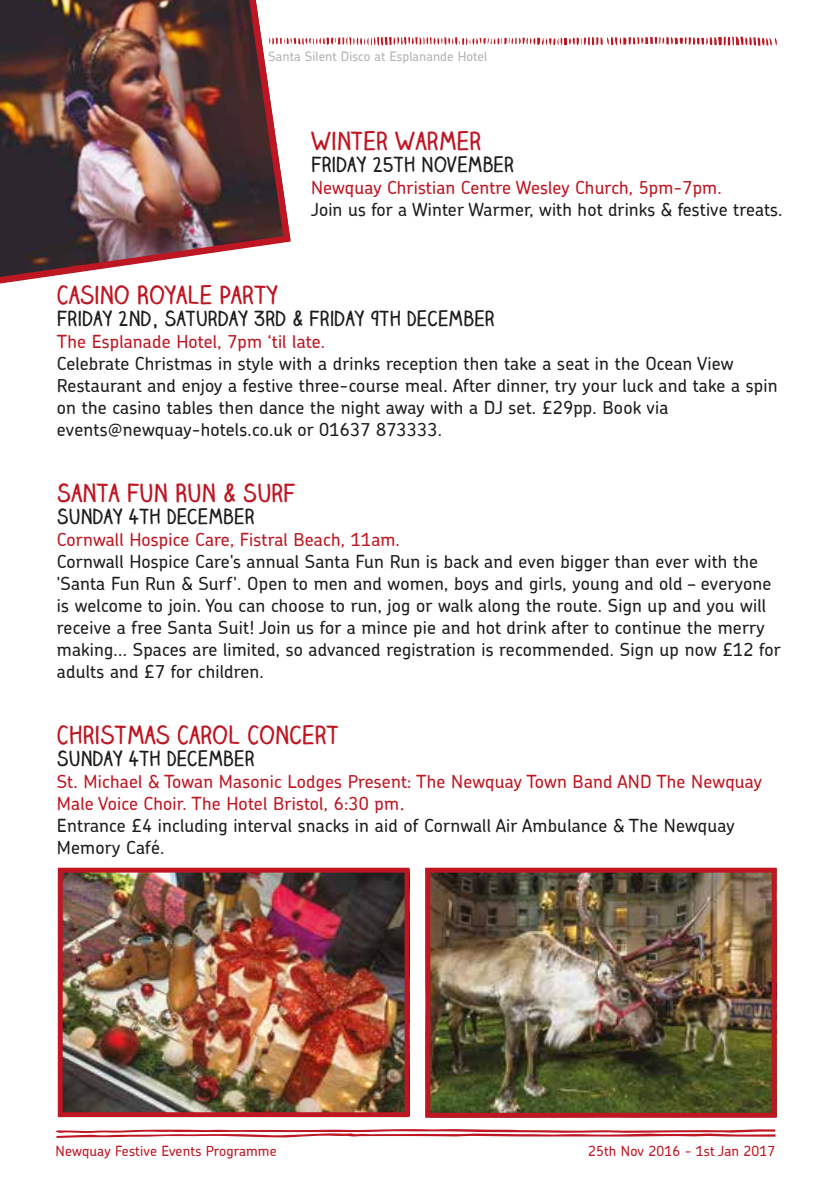
<style>
.page{position:relative;width:840px;height:1191px;background:#fff}
.page>*{position:absolute;margin:0;border:0;box-sizing:border-box;transform-origin:0 0}
.t1{font:700 24px "Claire Hand";letter-spacing:.01em;color:#be1622}
.t2{font:700 20px "Claire Hand";letter-spacing:.01em;color:#1d1d1b}
.t3{font:500 18px/22px "Chevin";letter-spacing:.01em;color:#1d1d1b}
.t4{font:500 18px/22px "Chevin";letter-spacing:.01em;color:#be1622}
.t5{font:500 14px "Chevin";letter-spacing:.01em;color:#be1622}
.t6{font:500 13px "Chevin";letter-spacing:.01em;color:#b3b2b2}
.s1{font-family:"Claire Hand";font-weight:700;font-size:20px}
.s2{color:#1d1d1b}
</style>
<div class="page">
<svg style="left:290px;top:36px;width:487px;height:10px"></svg>
<svg style="left:56px;top:1129px;width:720px;height:9px"></svg>
<img style="left:0;top:0;width:290px;height:284px">
<img style="left:58px;top:867px;width:351px;height:250px">
<img style="left:425px;top:867px;width:351px;height:250px">
<p class="t6" style="left:268px;top:48px;width:220px">Santa Silent Disco at Esplanande Hotel</p>
<h1 class="t1" style="left:311px;top:124px;width:172px">WINTER WARMER</h1>
<p class="t2" style="left:311px;top:150px;width:204px">FRIDAY 25TH NOVEMBER</p>
<p class="t4" style="left:311px;top:176px;width:412px">Newquay Christian Centre Wesley Church, 5pm-7pm.</p>
<p class="t3" style="left:311px;top:198px;width:473px">Join us for a Winter Warmer, with hot drinks &amp; festive treats.</p>
<h1 class="t1" style="left:57px;top:278px;width:222px">CASINO ROYALE PARTY</h1>
<p class="t2" style="left:57px;top:304px;width:439px">FRIDAY 2ND, SATURDAY 3RD &amp; FRIDAY 9TH DECEMBER</p>
<p class="t4" style="left:57px;top:330px;width:270px">The Esplanade Hotel, 7pm ‘til late.</p>
<p class="t3" style="left:57px;top:352px;width:722px">Celebrate Christmas in style with a drinks reception then take a seat in the Ocean View Restaurant and enjoy a festive three-course meal. After dinner, try your luck and take a spin on the casino tables then dance the night away with a DJ set. £29pp. Book via events@newquay-hotels.co.uk or 01637 873333.</p>
<h1 class="t1" style="left:57px;top:476px;width:240px">SANTA FUN RUN &amp; SURF</h1>
<p class="t2" style="left:57px;top:502px;width:199px">SUNDAY 4TH DECEMBER</p>
<p class="t4" style="left:57px;top:528px;width:344px">Cornwall Hospice Care, Fistral Beach, 11am.</p>
<p class="t3" style="left:57px;top:550px;width:725px">Cornwall Hospice Care's annual Santa Fun Run is back and even bigger than ever with the 'Santa Fun Run &amp; Surf'. Open to men and women, boys and girls, young and old – everyone is welcome to join. You can choose to run, jog or walk along the route. Sign up and you will receive a free Santa Suit! Join us for a mince pie and hot drink after to continue the merry making... Spaces are limited, so advanced registration is recommended. Sign up now £12 for adults and £7 for children.</p>
<h1 class="t1" style="left:57px;top:718px;width:283px">CHRISTMAS CAROL CONCERT</h1>
<p class="t2" style="left:57px;top:744px;width:199px">SUNDAY 4TH DECEMBER</p>
<p class="t4" style="left:57px;top:770px;width:706px">St. Michael &amp; Towan Masonic Lodges Present: The Newquay Town Band AND The Newquay Male Voice Choir. The Hotel Bristol, 6:30 pm<span class="s1">.<br></span><span class="s2">Entrance £4 including interval snacks in aid of Cornwall Air Ambulance &amp; The Newquay Memory Café.</span></p>
<p class="t5" style="left:56px;top:1142px;width:222px">Newquay Festive Events Programme</p>
<p class="t5" style="left:587px;top:1142px;width:189px">25th Nov 2016 - 1st Jan 2017</p>
</div>
